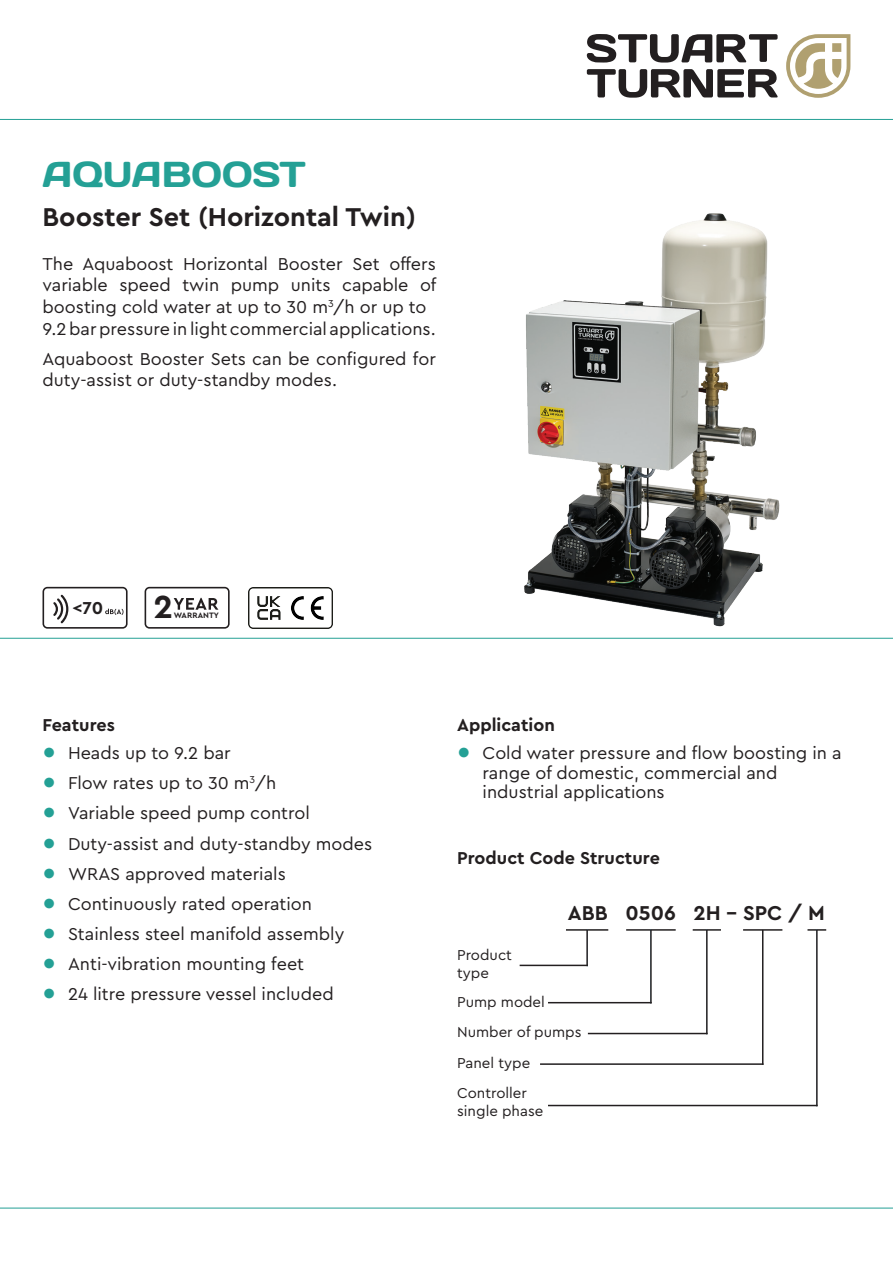
<style>
.page{position:relative;width:893px;height:1263px;background:#fff}
.page>*{position:absolute;margin:0;border:0;box-sizing:border-box;transform-origin:0 0}
.t1{font:36px "Days";color:#24a095}
.t2{font:700 33.45px "Cera Pro";color:#231f20}
.t3{font:700 27px "Cera Pro";color:#231f20}
.Text_-_Sub_Heading{font:700 21px "Cera Pro";color:#231f20}
.Body{font:18px/21.6px "Cera Pro";color:#231f20}
.Text_-_Sub_Heading-2{font:700 18px "Cera Pro";color:#231f20}
.Text_-_Sub_Heading-3{font:15px/18px "Cera Pro";color:#231f20}
.t4{font:700 8.25px "Cera Pro";letter-spacing:.01em;color:#231f20}
.s1{font-family:"Helvetica Neue LT";font-size:27px;color:#24a095}
</style>
<div class="page">
<hr style="left:0;top:119px;width:893px;height:1px;background:#24a095">
<hr style="left:0;top:1208px;width:893px;height:1px;background:#24a095">
<hr style="left:0;top:638px;width:893px;height:1px;background:#24a095">
<svg style="left:587px;top:34px;width:191px;height:29px"></svg>
<svg style="left:587px;top:69px;width:191px;height:29px"></svg>
<svg style="left:786px;top:34px;width:64px;height:64px"></svg>
<img style="left:524px;top:213px;width:256px;height:414px">
<svg style="left:145px;top:587px;width:85px;height:42px"></svg>
<svg style="left:43px;top:587px;width:85px;height:42px"></svg>
<hr style="left:762px;top:930px;width:1px;height:135px;background:#231f20">
<hr style="left:743px;top:929px;width:39px;height:2px;background:#231f20">
<hr style="left:693px;top:929px;width:28px;height:2px;background:#231f20">
<hr style="left:626px;top:929px;width:50px;height:2px;background:#231f20">
<hr style="left:566px;top:929px;width:42px;height:2px;background:#231f20">
<svg style="left:807px;top:929px;width:19px;height:2px"></svg>
<hr style="left:706px;top:930px;width:2px;height:104px;background:#231f20">
<hr style="left:650px;top:930px;width:2px;height:73px;background:#231f20">
<hr style="left:586px;top:930px;width:2px;height:36px;background:#231f20">
<hr style="left:816px;top:930px;width:2px;height:176px;background:#231f20">
<hr style="left:588px;top:1033px;width:120px;height:1px;background:#231f20">
<hr style="left:548px;top:1002px;width:104px;height:1px;background:#231f20">
<hr style="left:520px;top:965px;width:68px;height:1px;background:#231f20">
<hr style="left:540px;top:1063px;width:223px;height:2px;background:#231f20">
<hr style="left:548px;top:1105px;width:270px;height:1px;background:#231f20">
<img style="left:249px;top:587px;width:84px;height:41px">
<h1 class="t1" style="left:43px;top:151px;width:265px">AQUABOOST</h1>
<h3 class="t3" style="left:43px;top:199px;width:375px">Booster Set (Horizontal Twin)</h3>
<p class="Body" style="left:43px;top:252px;width:395px">The Aquaboost Horizontal Booster Set offers variable speed twin pump units capable of boosting cold water at up to 30 m<sup>3</sup>/h or up to 9.2 bar pressure in light commercial applications.</p>
<p class="Body" style="left:43px;top:347px;width:395px">Aquaboost Booster Sets can be configured for duty-assist or duty-standby modes.</p>
<p class="Text_-_Sub_Heading-2" style="left:72px;top:596px;width:33px">&lt;70</p>
<p class="t2" style="left:153px;top:584px;width:21px">2</p>
<p class="t4" style="left:174px;top:610px;width:47px">WARRANTY</p>
<p class="Text_-_Sub_Heading-2" style="left:43px;top:713px;width:74px">Features</p>
<p class="Body" style="left:43px;top:741px;width:190px"><span class="s1">•</span> Heads up to 9.2 bar</p>
<p class="Body" style="left:43px;top:772px;width:235px"><span class="s1">•</span> Flow rates up to 30 m<sup>3</sup>/h</p>
<p class="Body" style="left:43px;top:802px;width:269px"><span class="s1">•</span> Variable speed pump control</p>
<p class="Body" style="left:43px;top:832px;width:331px"><span class="s1">•</span> Duty-assist and duty-standby modes</p>
<p class="Body" style="left:43px;top:862px;width:245px"><span class="s1">•</span> WRAS approved materials</p>
<p class="Body" style="left:43px;top:892px;width:271px"><span class="s1">•</span> Continuously rated operation</p>
<p class="Body" style="left:43px;top:922px;width:303px"><span class="s1">•</span> Stainless steel manifold assembly</p>
<p class="Body" style="left:43px;top:952px;width:263px"><span class="s1">•</span> Anti-vibration mounting feet</p>
<p class="Body" style="left:43px;top:982px;width:293px"><span class="s1">•</span> 24 litre pressure vessel included</p>
<p class="Text_-_Sub_Heading-2" style="left:457px;top:713px;width:99px">Application</p>
<p class="Body" style="left:483px;top:742px;width:360px;line-height:19.5px;text-indent:-26px"><span class="s1">•</span> Cold water pressure and flow boosting in a range of domestic, commercial and industrial applications</p>
<p class="Text_-_Sub_Heading-2" style="left:457px;top:846px;width:204px">Product Code Structure</p>
<p class="Text_-_Sub_Heading" style="left:568px;top:899px;width:259px">ABB 0506 2H - SPC / M</p>
<p class="Text_-_Sub_Heading-3" style="left:457px;top:945px;width:56px">Product type</p>
<p class="Text_-_Sub_Heading-3" style="left:457px;top:992px;width:89px">Pump model</p>
<p class="Text_-_Sub_Heading-3" style="left:457px;top:1022px;width:126px">Number of pumps</p>
<p class="Text_-_Sub_Heading-3" style="left:457px;top:1053px;width:75px">Panel type</p>
<p class="Text_-_Sub_Heading-3" style="left:457px;top:1084px;width:88px">Controller single phase</p>
</div>
